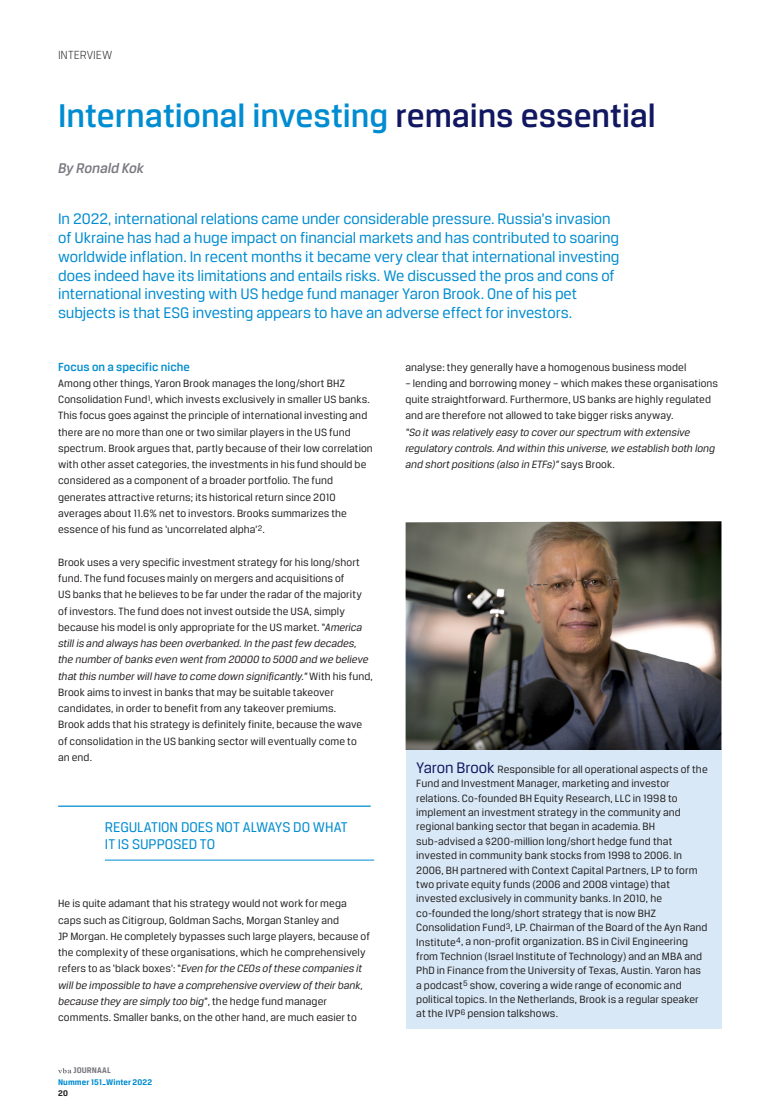
<style>
.page{position:relative;width:780px;height:1117px;background:#fff}
.page>*{position:absolute;margin:0;border:0;box-sizing:border-box;transform-origin:0 0}
.t1{font:500 35px "CFA Breuer Text";color:#008cd0}
.t2{font:16.25px/18.8px "CFA Breuer Text";letter-spacing:-.005em;color:#008cd0}
.t3{font:15px/17.5px "CFA Breuer Text";letter-spacing:-.005em;color:#008cd0}
.t4{font:italic 500 15px "CFA Breuer Text";letter-spacing:-.005em;color:#7b7a81}
.t5{font:500 12.5px "CFA Breuer Text";color:#008cd0}
.t6{font:300 12.5px "CFA Breuer Text";color:#231f20}
.t7{font:11.25px/16.2px "CFA Breuer Text";letter-spacing:.005em;color:#231f20}
.t8{font:italic 11.25px/16.2px "CFA Breuer Text";color:#231f20}
.t9{font:700 8.75px "CFA Breuer Text";letter-spacing:.01em;color:#008cd0}
.t10{font:700 8.75px "CFA Breuer Text";letter-spacing:.01em;color:#7b7a81}
.t11{font:700 8.75px "CFA Breuer Text";color:#231f20}
.s1{color:#121761}
.s2{font-style:italic}
.s3{font-style:normal}
.s4{font-size:16.25px;color:#121761}
</style>
<div class="page">
<svg style="left:58px;top:1068px;width:13px;height:5px"></svg>
<hr style="left:58px;top:805px;width:312px;height:1px;background:#008cd0">
<hr style="left:105px;top:859px;width:269px;height:1px;background:#008cd0">
<img style="left:405px;top:521px;width:316px;height:228px">
<div style="left:405px;top:749px;width:316px;height:278px;background:#d8e8f6"></div>
<p class="t6" style="left:58px;top:48px;width:56px">INTERVIEW</p>
<h1 class="t1" style="left:58px;top:96px;width:599px">International investing <span class="s1">remains essential</span></h1>
<h3 class="t4" style="left:58px;top:160px;width:87px">By Ronald Kok</h3>
<p class="t2" style="left:58px;top:209px;width:563px">In 2022, international relations came under considerable pressure. Russia’s invasion of Ukraine has had a huge impact on financial markets and has contributed to soaring worldwide inflation. In recent months it became very clear that international investing does indeed have its limitations and entails risks. We discussed the pros and cons of international investing with US hedge fund manager Yaron Brook. One of his pet subjects is that ESG investing appears to have an adverse effect for investors.</p>
<p class="t5" style="left:58px;top:359px;width:133px">Focus on a specific niche</p>
<p class="t7" style="left:58px;top:375px;width:316px">Among other things, Yaron Brook manages the long/short BHZ Consolidation Fund<sup>1</sup>, which invests exclusively in smaller US banks.<br>This focus goes against the principle of international investing and there are no more than one or two similar players in the US fund spectrum. Brook argues that, partly because of their low correlation with other asset categories, the investments in his fund should be considered as a component of a broader portfolio. The fund generates attractive returns; its historical return since 2010 averages about 11.6% net to investors. Brooks summarizes the essence of his fund as ‘uncorrelated alpha’<sup>2</sup>.</p>
<p class="t7" style="left:58px;top:553px;width:316px">Brook uses a very specific investment strategy for his long/short fund. The fund focuses mainly on mergers and acquisitions of<br>US banks that he believes to be far under the radar of the majority of investors. The fund does not invest outside the USA, simply because his model is only appropriate for the US market. “<span class="s2">America still is and always has been overbanked. In the past few decades, the number of banks even went from 20000 to 5000 and we believe that this number will have to come down significantly.”</span> With his fund, Brook aims to invest in banks that may be suitable takeover candidates, in order to benefit from any takeover premiums.<br>Brook adds that his strategy is definitely finite, because the wave of consolidation in the US banking sector will eventually come to<br>an end.</p>
<h3 class="t3" style="left:105px;top:817px;width:244px">REGULATION DOES NOT ALWAYS DO WHAT<br>IT IS SUPPOSED TO</h3>
<p class="t7" style="left:58px;top:895px;width:313px">He is quite adamant that his strategy would not work for mega caps such as Citigroup, Goldman Sachs, Morgan Stanley and<br>JP Morgan. He completely bypasses such large players, because of the complexity of these organisations, which he comprehensively refers to as ‘black boxes’: “<span class="s2">Even for the CEOs of these companies it will be impossible to have a comprehensive overview of their bank, because they are simply too big</span>”, the hedge fund manager comments. Smaller banks, on the other hand, are much easier to</p>
<p class="t10" style="left:73px;top:1065px;width:39px">JOURNAAL</p>
<p class="t9" style="left:58px;top:1076px;width:95px">Nummer 151_Winter 2022</p>
<p class="t11" style="left:58px;top:1087px;width:11px">20</p>
<p class="t7" style="left:405px;top:358px;width:282px">analyse: they generally have a homogenous business model</p>
<p class="t7" style="left:405px;top:375px;width:314px">– lending and borrowing money – which makes these organisations quite straightforward. Furthermore, US banks are highly regulated and are therefore not allowed to take bigger risks anyway.</p>
<p class="t8" style="left:405px;top:423px;width:311px">“So it was relatively easy to cover our spectrum with extensive regulatory controls. And within this universe, we establish both long and short positions (also in ETFs)” <span class="s3">says Brook.</span></p>
<p class="t7" style="left:416px;top:761px;width:293px;line-height:14.4px"><span class="s4">Yaron Brook</span> Responsible for all operational aspects of the Fund and Investment Manager, marketing and investor relations. Co-founded BH Equity Research, LLC in 1998 to implement an investment strategy in the community and regional banking sector that began in academia. BH sub-advised a $200-million long/short hedge fund that invested in community bank stocks from 1998 to 2006. In 2006, BH partnered with Context Capital Partners, LP to form two private equity funds (2006 and 2008 vintage) that invested exclusively in community banks. In 2010, he co-founded the long/short strategy that is now BHZ Consolidation Fund<sup>3</sup>, LP. Chairman of the Board of the Ayn Rand Institute<sup>4</sup>, a non-profit organization. BS in Civil Engineering from Technion (Israel Institute of Technology) and an MBA and PhD in Finance from the University of Texas, Austin. Yaron has a podcast<sup>5</sup> show, covering a wide range of economic and political topics. In the Netherlands, Brook is a regular speaker at the IVP<sup>6</sup> pension talkshows.</p>
</div>
